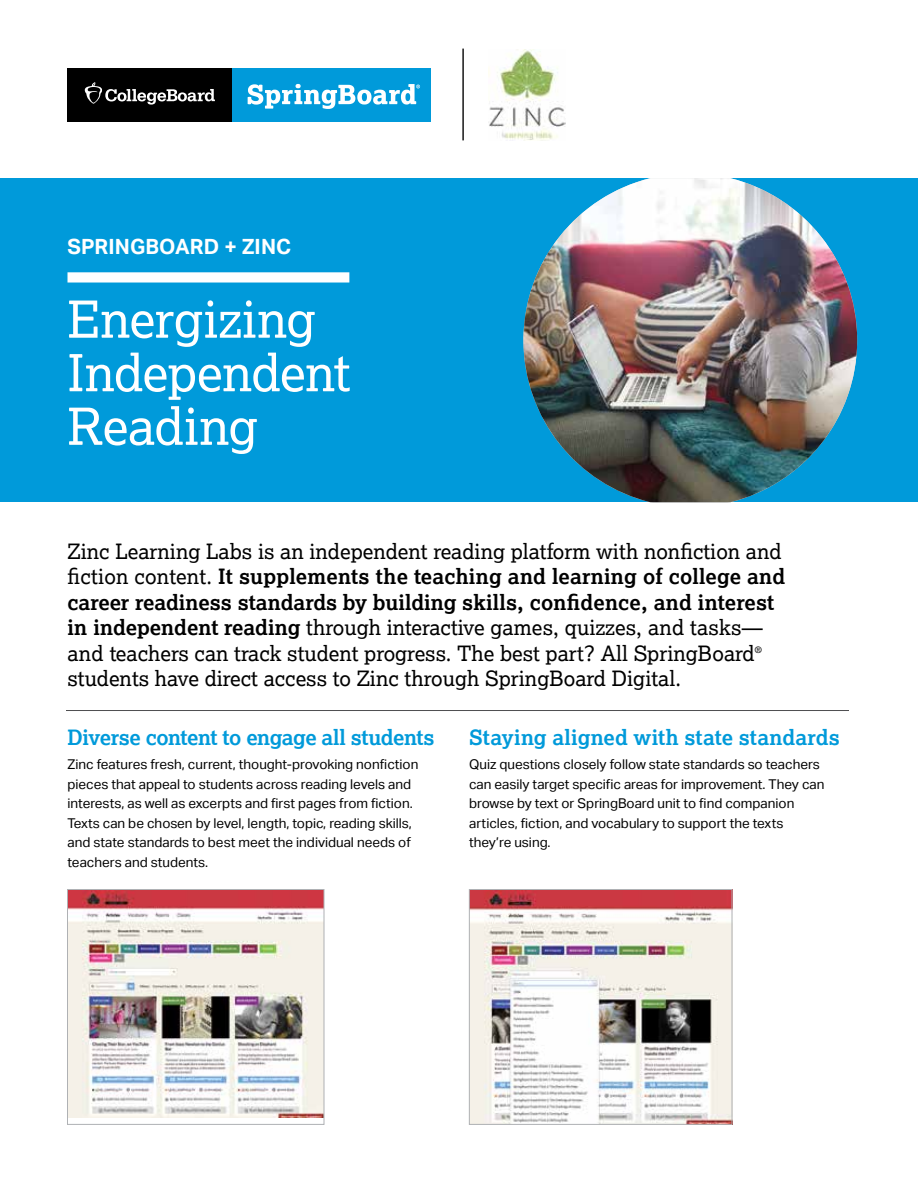
<style>
.page{position:relative;width:918px;height:1188px;background:#fff}
.page>*{position:absolute;margin:0;border:0;box-sizing:border-box;transform-origin:0 0}
.t1{font:51px/53.6px "Lexia";letter-spacing:-.01em;color:#fff}
.t2{font:21px/25.5px "Lexia";color:#000}
.t3{font:700 21px "Lexia";letter-spacing:-.01em;color:#009ada}
.t4{font:700 21px "Aktiv Grotesk";letter-spacing:.01em;color:#fff}
.t5{font:13.5px/19.5px "Aktiv Grotesk";color:#000}
.t6{font:8.7px "Lexia";color:#000}
.s1{font-weight:700}
</style>
<div class="page">
<div style="left:0;top:178px;width:918px;height:324px;background:#009ada"></div>
<div style="left:68px;top:272px;width:281px;height:11px;background:#fff"></div>
<hr style="left:66px;top:710px;width:783px;height:1px;background:#4f4f51">
<hr style="left:462px;top:49px;width:2px;height:91px;background:#1e1e1e">
<div style="left:68px;top:68px;width:164px;height:53px;background:#000"></div>
<svg style="left:85px;top:82px;width:130px;height:23px"></svg>
<div style="left:232px;top:68px;width:199px;height:53px;background:#009ada"></div>
<svg style="left:248px;top:84px;width:172px;height:25px"></svg>
<img style="left:489px;top:50px;width:76px;height:91px">
<img style="left:523px;top:178px;width:334px;height:324px">
<img style="left:69px;top:891px;width:253px;height:227px">
<div style="left:67px;top:889px;width:257px;height:236px;border:1px solid #afb1b4"></div>
<img style="left:471px;top:891px;width:259px;height:232px">
<div style="left:469px;top:889px;width:263px;height:236px;border:1px solid #afb1b4"></div>
<p class="t4" style="left:68px;top:235px;width:225px">SPRINGBOARD + ZINC</p>
<h1 class="t1" style="left:68px;top:291px;width:284px">Energizing<br>Independent<br>Reading</h1>
<p class="t2" style="left:68px;top:538px;width:719px">Zinc Learning Labs is an independent reading platform with nonfiction and fiction content. <span class="s1">It supplements the teaching and learning of college and career readiness standards by building skills, confidence, and interest in independent reading</span> through interactive games, quizzes, and tasks— and teachers can track student progress. The best part? All SpringBoard</p>
<p class="t6" style="left:755px;top:644px;width:9px">®</p>
<p class="t2" style="left:67px;top:665px;width:615px">students have direct access to Zinc through SpringBoard Digital.</p>
<h2 class="t3" style="left:67px;top:724px;width:369px">Diverse content to engage all students</h2>
<p class="t5" style="left:68px;top:755px;width:352px">Zinc features fresh, current, thought-provoking nonfiction pieces that appeal to students across reading levels and interests, as well as excerpts and first pages from fiction.<br>Texts can be chosen by level, length, topic, reading skills, and state standards to best meet the individual needs of teachers and students.</p>
<h2 class="t3" style="left:469px;top:724px;width:372px">Staying aligned with state standards</h2>
<p class="t5" style="left:469px;top:755px;width:357px">Quiz questions closely follow state standards so teachers can easily target specific areas for improvement. They can browse by text or SpringBoard unit to find companion articles, fiction, and vocabulary to support the texts they’re using.</p>
</div>
